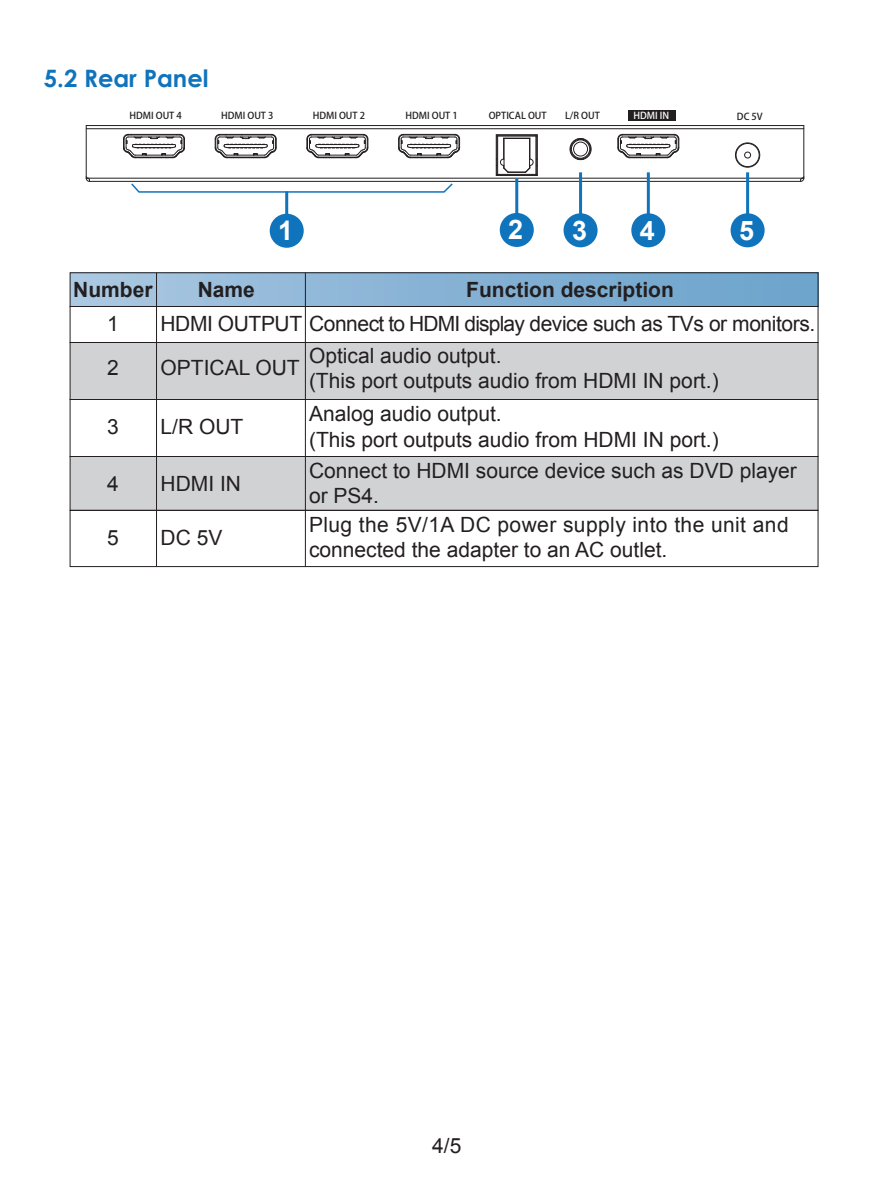
<style>
.page{position:relative;width:893px;height:1191px;background:#fff}
.page>*{position:absolute;margin:0;border:0;box-sizing:border-box;transform-origin:0 0}
.t1{font:700 27px "Arial";color:#fff}
.t2{font:700 24px "Century Gothic";color:#1074bc}
.t3{font:21px/25.2px "Arial";color:#231f20}
.t4{font:21px/25.2px "Arial";letter-spacing:.02em;color:#231f20}
.t5{font:21px "Arial";letter-spacing:-.02em;color:#231f20}
.t6{font:700 21px "Arial";color:#231f20}
.t7{font:9.6px "Helvetica 65 Medium G Bpc EUC H";color:#231f20}
.t8{font:9.6px "Helvetica 65 Medium G Bpc EUC H";color:#fff}
</style>
<div class="page">
<hr style="left:803px;top:126px;width:1px;height:52px;background:#231f20">
<hr style="left:86px;top:125px;width:718px;height:1px;background:#231f20">
<hr style="left:86px;top:128px;width:718px;height:1px;background:#231f20">
<hr style="left:496px;top:134px;width:41px;height:1px;background:#231f20">
<hr style="left:88px;top:178px;width:714px;height:1px;background:#231f20">
<hr style="left:89px;top:181px;width:712px;height:1px;background:#231f20">
<hr style="left:86px;top:126px;width:1px;height:52px;background:#231f20">
<div style="left:735px;top:142px;width:25px;height:26px;border:1px solid #231f20;border-radius:50%"></div>
<div style="left:736px;top:143px;width:23px;height:24px;border:1px solid #231f20;border-radius:50%"></div>
<div style="left:744px;top:152px;width:7px;height:6px;border:1px solid #231f20;border-radius:50%"></div>
<div style="left:570px;top:138px;width:21px;height:22px;border:1px solid #231f20;border-radius:50%"></div>
<div style="left:570px;top:139px;width:21px;height:20px;border:1px solid #231f20;border-radius:50%"></div>
<div style="left:571px;top:139px;width:19px;height:20px;border:1px solid #231f20;border-radius:50%"></div>
<svg style="left:800px;top:176px;width:5px;height:6px"></svg>
<svg style="left:496px;top:135px;width:42px;height:41px"></svg>
<svg style="left:85px;top:176px;width:5px;height:6px"></svg>
<svg style="left:617px;top:134px;width:63px;height:24px"></svg>
<svg style="left:398px;top:126px;width:62px;height:32px"></svg>
<svg style="left:306px;top:126px;width:63px;height:32px"></svg>
<svg style="left:214px;top:134px;width:63px;height:24px"></svg>
<svg style="left:123px;top:126px;width:62px;height:32px"></svg>
<div style="left:573px;top:142px;width:15px;height:14px;border:1px solid #231f20;border-radius:50%"></div>
<div style="left:628px;top:111px;width:48px;height:10px;background:#231f20"></div>
<div style="left:270px;top:214px;width:34px;height:34px;background:#1074bc;border-radius:50%"></div>
<hr style="left:285px;top:191px;width:3px;height:24px;background:#1074bc">
<svg style="left:131px;top:183px;width:322px;height:10px"></svg>
<div style="left:500px;top:213px;width:34px;height:34px;background:#1074bc;border-radius:50%"></div>
<hr style="left:515px;top:178px;width:3px;height:37px;background:#1074bc">
<div style="left:564px;top:213px;width:34px;height:34px;background:#1074bc;border-radius:50%"></div>
<hr style="left:579px;top:172px;width:3px;height:43px;background:#1074bc">
<div style="left:631px;top:213px;width:34px;height:34px;background:#1074bc;border-radius:50%"></div>
<hr style="left:647px;top:172px;width:3px;height:43px;background:#1074bc">
<div style="left:731px;top:213px;width:34px;height:34px;background:#1074bc;border-radius:50%"></div>
<hr style="left:746px;top:172px;width:3px;height:43px;background:#1074bc">
<div style="left:70px;top:342px;width:748px;height:58px;background:#d1d2d4"></div>
<div style="left:70px;top:273px;width:748px;height:33px;background:linear-gradient(to right,#a9c6e0,#69a1ca)"></div>
<div style="left:70px;top:272px;width:748px;height:35px;border:1px solid #231f20"></div>
<div style="left:70px;top:306px;width:748px;height:37px;border:1px solid #231f20"></div>
<div style="left:70px;top:399px;width:748px;height:58px;border:1px solid #231f20"></div>
<div style="left:70px;top:456px;width:748px;height:55px;background:#d1d2d4;border:1px solid #231f20"></div>
<hr style="left:156px;top:273px;width:1px;height:293px;background:#231f20">
<hr style="left:305px;top:273px;width:1px;height:294px;background:#231f20">
<div style="left:70px;top:510px;width:748px;height:57px;border:1px solid #231f20"></div>
<p class="t2" style="left:44px;top:60px;width:166px">5.2 Rear Panel</p>
<p class="t7" style="left:129px;top:110px;width:54px">HDMI OUT 4</p>
<p class="t7" style="left:221px;top:110px;width:54px">HDMI OUT 3</p>
<p class="t7" style="left:313px;top:110px;width:54px">HDMI OUT 2</p>
<p class="t7" style="left:405px;top:110px;width:54px">HDMI OUT 1</p>
<p class="t7" style="left:489px;top:110px;width:59px">OPTICAL OUT</p>
<p class="t7" style="left:565px;top:110px;width:36px">L/R OUT</p>
<p class="t8" style="left:633px;top:110px;width:37px">HDMI IN</p>
<p class="t7" style="left:737px;top:110px;width:27px">DC 5V</p>
<p class="t1" style="left:278px;top:213px;width:17px">1</p>
<p class="t1" style="left:508px;top:212px;width:17px">2</p>
<p class="t1" style="left:572px;top:212px;width:17px">3</p>
<p class="t1" style="left:640px;top:212px;width:17px">4</p>
<p class="t1" style="left:739px;top:212px;width:17px">5</p>
<p class="t6" style="left:73px;top:275px;width:81px">Number</p>
<p class="t6" style="left:198px;top:275px;width:59px">Name</p>
<p class="t6" style="left:466px;top:275px;width:209px">Function description</p>
<p class="t3" style="left:107px;top:301px;width:13px;line-height:44.4px">1<br>2</p>
<p class="t5" style="left:161px;top:310px;width:656px">HDMI OUTPUT Connect to HDMI display device such as TVs or monitors.</p>
<p class="t3" style="left:309px;top:343px;width:411px">Optical audio output.<br>(This port outputs audio from HDMI IN port.)</p>
<p class="t3" style="left:161px;top:355px;width:141px">OPTICAL OUT</p>
<p class="t3" style="left:107px;top:414px;width:13px">3</p>
<p class="t3" style="left:161px;top:414px;width:84px">L/R OUT</p>
<p class="t3" style="left:107px;top:471px;width:13px">4</p>
<p class="t3" style="left:161px;top:471px;width:82px">HDMI IN</p>
<p class="t3" style="left:107px;top:525px;width:13px">5</p>
<p class="t3" style="left:161px;top:525px;width:63px">DC 5V</p>
<p class="t3" style="left:309px;top:401px;width:411px">Analog audio output.<br>(This port outputs audio from HDMI IN port.)</p>
<p class="t3" style="left:309px;top:458px;width:489px">Connect to HDMI source device such as DVD player or PS4.</p>
<p class="t4" style="left:309px;top:512px;width:481px">Plug the 5V/1A DC power supply into the unit and connected the adapter to an AC outlet.</p>
<p class="t3" style="left:432px;top:1133px;width:31px">4/5</p>
</div>
